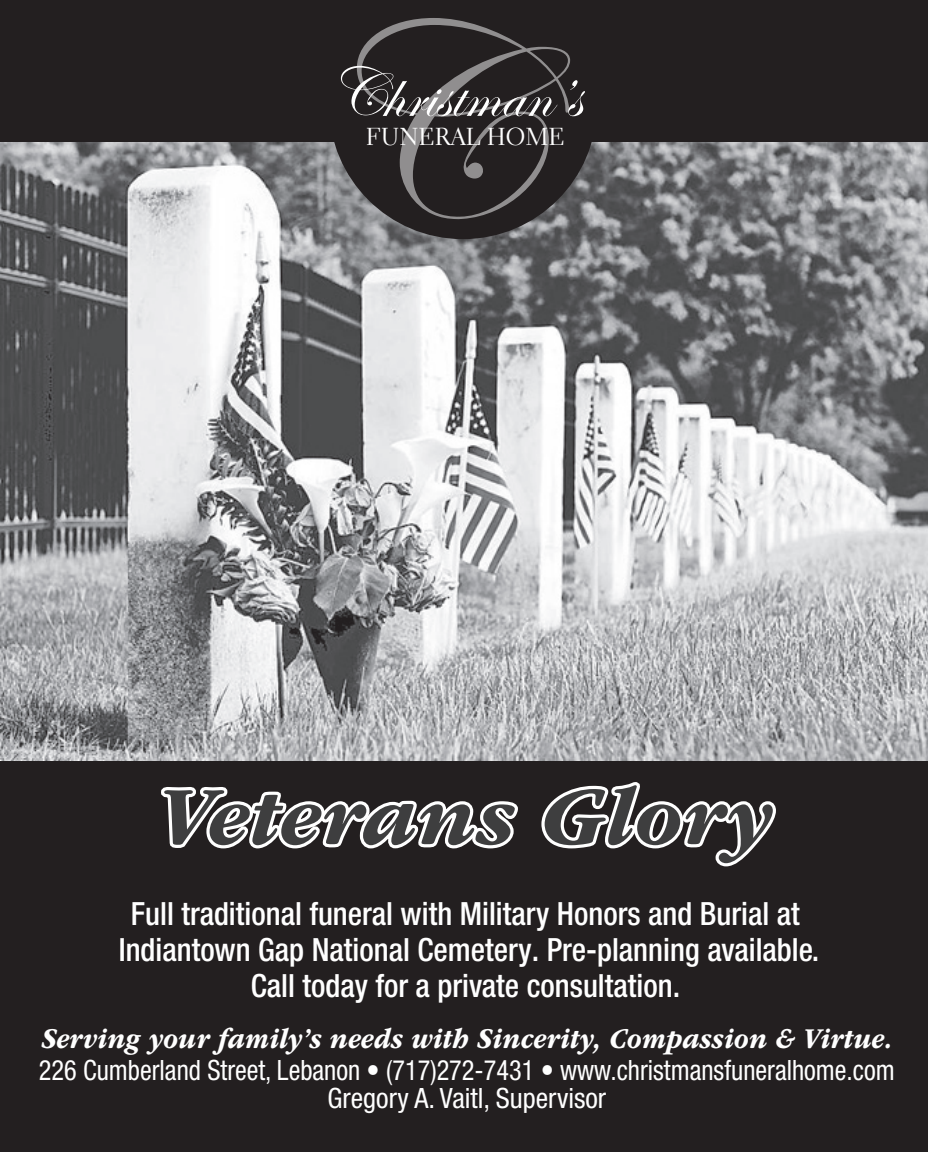
<style>
.page{position:relative;width:928px;height:1152px;background:#231f20}
.page>*{position:absolute;margin:0;border:0;box-sizing:border-box;transform-origin:0 0}
.t1{font:italic 700 86.4px "ITC Garamond Std";color:#3e3e3f}
.t2{font:500 condensed 32px "Helvetica Neue LT Pro";color:#fff}
.t3{font:italic 700 30px "ITC Garamond Std";color:#fff;scale:.9 1}
.t4{font:condensed 28px "Helvetica Neue LT Pro";color:#fff;scale:.94 1}
.t5{font:condensed 28px "Helvetica Neue LT Pro";color:#fff}
.t6{font:24.4px "Electra LT Std";color:#fff}
</style>
<div class="page">
<img style="left:0;top:143px;width:928px;height:618px">
<svg style="left:329px;top:59px;width:268px;height:180px"></svg>
<svg style="left:161px;top:787px;width:357px;height:62px"></svg>
<svg style="left:541px;top:782px;width:235px;height:85px"></svg>
<svg style="left:357px;top:18px;width:213px;height:201px"></svg>
<svg style="left:463px;top:143px;width:20px;height:36px"></svg>
<svg style="left:568px;top:80px;width:17px;height:36px"></svg>
<svg style="left:341px;top:66px;width:217px;height:50px"></svg>
<p class="t6" style="left:366px;top:122px;width:200px">FUNERAL HOME</p>
<p class="t1" style="left:156px;top:769px;width:617px">Veterans Glory</p>
<p class="t2" style="left:131px;top:895px;width:670px">Full traditional funeral with Military Honors and Burial at</p>
<p class="t2" style="left:119px;top:931px;width:702px">Indiantown Gap National Cemetery. Pre-planning available.</p>
<p class="t2" style="left:251px;top:967px;width:431px">Call today for a private consultation.</p>
<p class="t3" style="left:41px;top:1022px;width:947px">Serving your family’s needs with Sincerity, Compassion &amp; Virtue.</p>
<p class="t4" style="left:39px;top:1054px;width:912px">226 Cumberland Street, Lebanon • (717)272-7431 • www.christmansfuneralhome.com</p>
<p class="t5" style="left:328px;top:1082px;width:280px">Gregory A. Vaitl, Supervisor</p>
</div>
